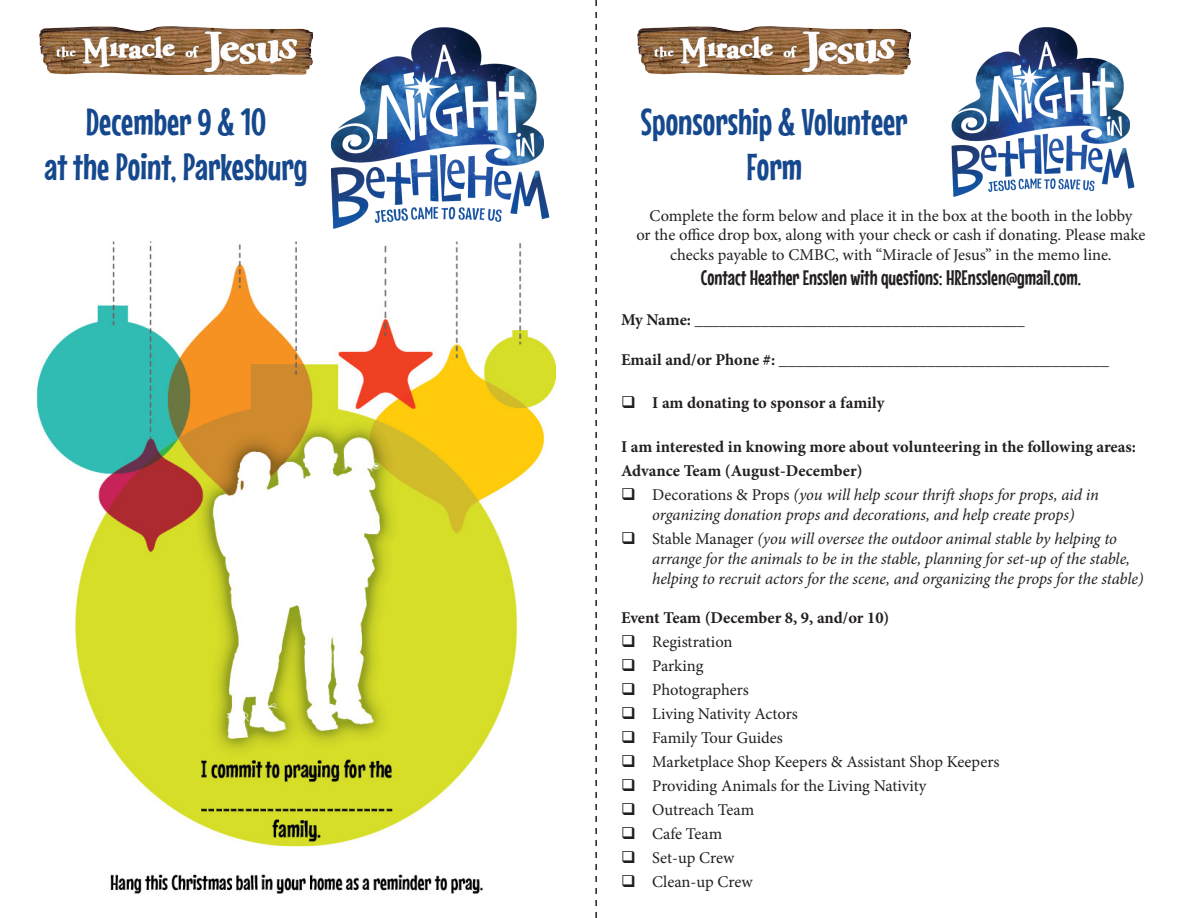
<style>
.page{position:relative;width:1188px;height:918px;background:#fff}
.page>*{position:absolute;margin:0;border:0;box-sizing:border-box;transform-origin:0 0}
.t1{font:37.5px/45px "Mouse Memoirs";color:#16488e;text-align:center}
.t2{font:21px "Mouse Memoirs";color:#231f20}
.t3{font:16.5px/19.8px "Minion Pro";letter-spacing:-.005em;color:#231f20;text-align:center}
.t4{font:italic 16.5px/19.8px "Minion Pro";letter-spacing:-.01em;color:#231f20;text-align:center}
.t5{font:700 16.5px "Minion Pro";letter-spacing:-.005em;color:#231f20}
.s1{font-weight:700}
.s2{font-style:normal}
</style>
<div class="page">
<svg style="left:595px;top:0;width:2px;height:918px"></svg>
<img style="left:40px;top:27px;width:272px;height:47px">
<img style="left:331px;top:27px;width:219px;height:202px">
<img style="left:638px;top:27px;width:273px;height:47px">
<img style="left:951px;top:27px;width:184px;height:170px">
<img style="left:36px;top:241px;width:521px;height:653px">
<p class="t1" style="left:45px;top:99px;width:264px">December 9 &amp; 10<br>at the Point, Parkesburg</p>
<p class="t1" style="left:641px;top:99px;width:268px">Sponsorship &amp; Volunteer<br>Form</p>
<p class="t3" style="left:636px;top:205px;width:511px">Complete the form below and place it in the box at the booth in the lobby<br>or the office drop box, along with your check or cash if donating. Please make checks payable to CMBC, with “Miracle of Jesus” in the memo line.</p>
<p class="t2" style="left:701px;top:266px;width:382px">Contact Heather Ensslen with questions: HREnsslen@gmail.com.</p>
<p class="t3" style="left:621px;top:310px;width:405px"><span class="s1">My Name:</span> ________________________________________</p>
<p class="t3" style="left:621px;top:349px;width:489px"><span class="s1">Email and/or Phone #:</span> ________________________________________</p>
<p class="t5" style="left:621px;top:391px;width:265px">❑ I am donating to sponsor a family</p>
<p class="t5" style="left:621px;top:435px;width:517px">I am interested in knowing more about volunteering in the following areas:</p>
<p class="t5" style="left:621px;top:459px;width:243px">Advance Team (August-December)</p>
<p class="t4" style="left:621px;top:485px;width:479px">❑ <span class="s2">Decorations &amp; Props</span> (you will help scour thrift shops for props, aid in organizing donation props and decorations, and help create props)</p>
<p class="t4" style="left:652px;top:529px;width:493px;text-align:left;text-indent:-31px">❑ <span class="s2">Stable Manager</span> (you will oversee the outdoor animal stable by helping to arrange for the animals to be in the stable, planning for set-up of the stable, helping to recruit actors for the scene, and organizing the props for the stable)</p>
<p class="t5" style="left:621px;top:606px;width:270px">Event Team (December 8, 9, and/or 10)</p>
<p class="t3" style="left:621px;top:631px;width:113px">❑ Registration</p>
<p class="t3" style="left:621px;top:655px;width:84px">❑ Parking</p>
<p class="t3" style="left:621px;top:679px;width:129px">❑ Photographers</p>
<p class="t3" style="left:621px;top:703px;width:178px">❑ Living Nativity Actors</p>
<p class="t3" style="left:621px;top:727px;width:164px">❑ Family Tour Guides</p>
<p class="t3" style="left:621px;top:751px;width:380px">❑ Marketplace Shop Keepers &amp; Assistant Shop Keepers</p>
<p class="t3" style="left:621px;top:775px;width:307px">❑ Providing Animals for the Living Nativity</p>
<p class="t3" style="left:621px;top:799px;width:135px">❑ Outreach Team</p>
<p class="t3" style="left:621px;top:823px;width:103px">❑ Cafe Team</p>
<p class="t3" style="left:621px;top:847px;width:115px">❑ Set-up Crew</p>
<p class="t3" style="left:621px;top:871px;width:133px">❑ Clean-up Crew</p>
</div>
